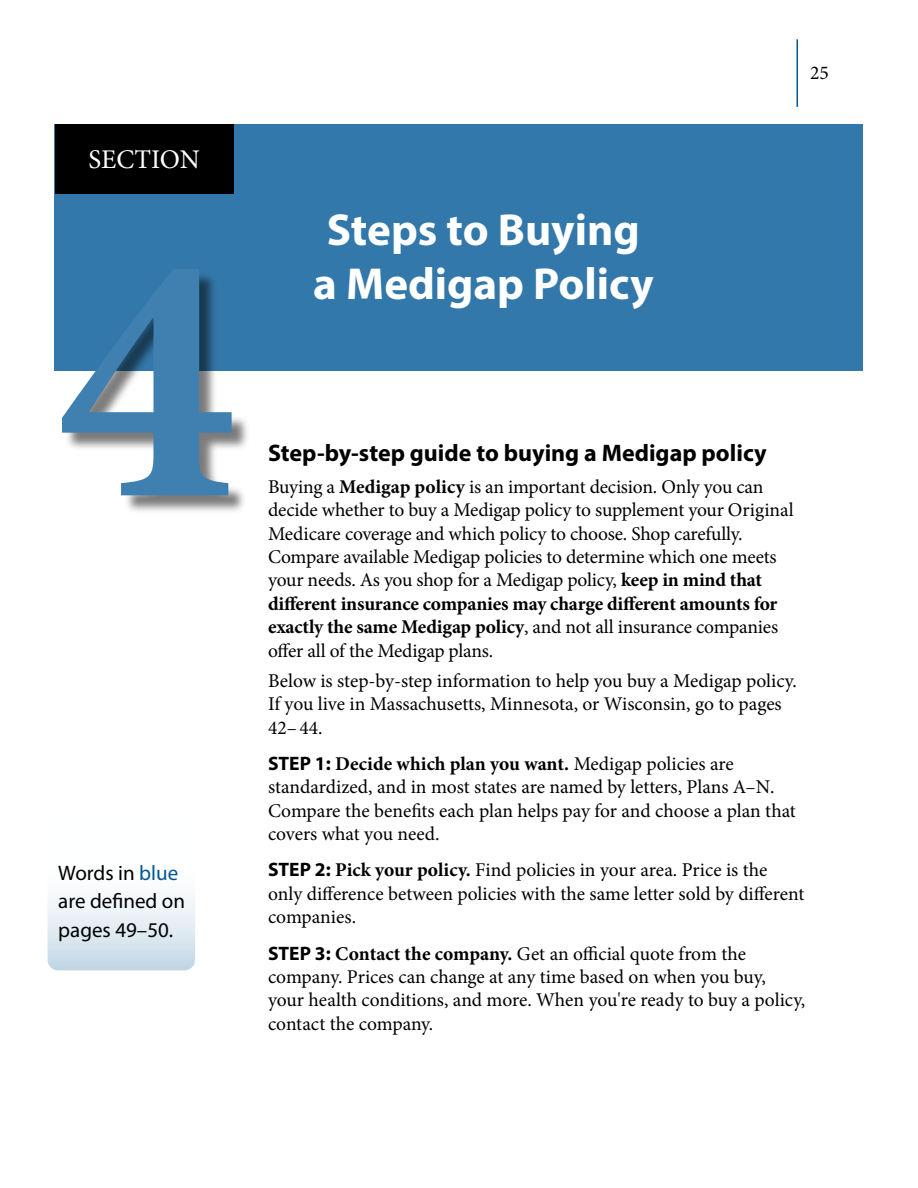
<style>
.page{position:relative;width:918px;height:1188px;background:#fff}
.page>*{position:absolute;margin:0;border:0;box-sizing:border-box;transform-origin:0 0}
.t1{font:700 360px "Minion Pro";color:#4080b0}
.Section_Header{font:700 45px/54px "Myriad Pro";color:#fff;text-align:center}
.t2{font:27px "Minion Pro";letter-spacing:-.005em;color:#fff}
.Heading_2{font:700 24px "Myriad Pro";color:#000}
.t3{font:21px/28.5px "Myriad Pro";color:#000}
.Body_Text_13{font:19.5px/23.4px "Minion Pro";letter-spacing:-.005em;color:#000}
.s1{color:#005695}
.s2{font-weight:700}
.s3{font-family:"Myriad Pro";font-weight:700}
</style>
<div class="page">
<div style="left:55px;top:124px;width:808px;height:247px;background:#3378aa"></div>
<div style="left:55px;top:124px;width:179px;height:70px;background:#000"></div>
<hr style="left:796px;top:39px;width:2px;height:68px;background:#005695">
<div style="left:65px;top:272px;width:185px;height:242px;background:#000;opacity:.52"></div>
<svg style="left:48px;top:810px;width:147px;height:160px"></svg>
<h3 class="t2" style="left:89px;top:142px;width:113px">SECTION</h3>
<h1 class="t1" style="left:57px;top:127px;width:181px">4</h1>
<p class="t3" style="left:58px;top:858px;width:128px">Words in <span class="s1">blue </span>are defined on pages 49–50.</p>
<h1 class="Section_Header" style="left:313px;top:201px;width:342px">Steps to Buying a Medigap Policy</h1>
<p class="Body_Text_13" style="left:810px;top:61px;width:20px">25</p>
<h2 class="Heading_2" style="left:268px;top:438px;width:500px">Step-by-step guide to buying a Medigap policy</h2>
<p class="Body_Text_13" style="left:268px;top:475px;width:527px">Buying a <span class="s2">Medigap policy</span> is an important decision. Only you can decide whether to buy a Medigap policy to supplement your Original Medicare coverage and which policy to choose. Shop carefully.<br>Compare available Medigap policies to determine which one meets your needs. As you shop for a Medigap policy, <span class="s2">keep in mind that different insurance companies may charge different amounts for exactly the same Medigap policy</span>, and not all insurance companies offer all of the Medigap plans.</p>
<p class="Body_Text_13" style="left:268px;top:669px;width:530px">Below is step‑by‑step information to help you buy a Medigap policy.<br>If you live in Massachusetts, Minnesota, or Wisconsin, go to pages<br>42–44.</p>
<p class="Body_Text_13" style="left:268px;top:752px;width:529px"><span class="s3">STEP 1:</span> <span class="s2">Decide which plan you want.</span> Medigap policies are standardized, and in most states are named by letters, Plans A–N.<br>Compare the benefits each plan helps pay for and choose a plan that covers what you need.</p>
<p class="Body_Text_13" style="left:268px;top:859px;width:538px"><span class="s3">STEP 2:</span> <span class="s2">Pick your policy.</span> Find policies in your area. Price is the only difference between policies with the same letter sold by different companies.</p>
<p class="Body_Text_13" style="left:268px;top:942px;width:539px"><span class="s3">STEP 3:</span> <span class="s2">Contact the company.</span> Get an official quote from the company. Prices can change at any time based on when you buy, your health conditions, and more. When you're ready to buy a policy, contact the company.</p>
</div>
